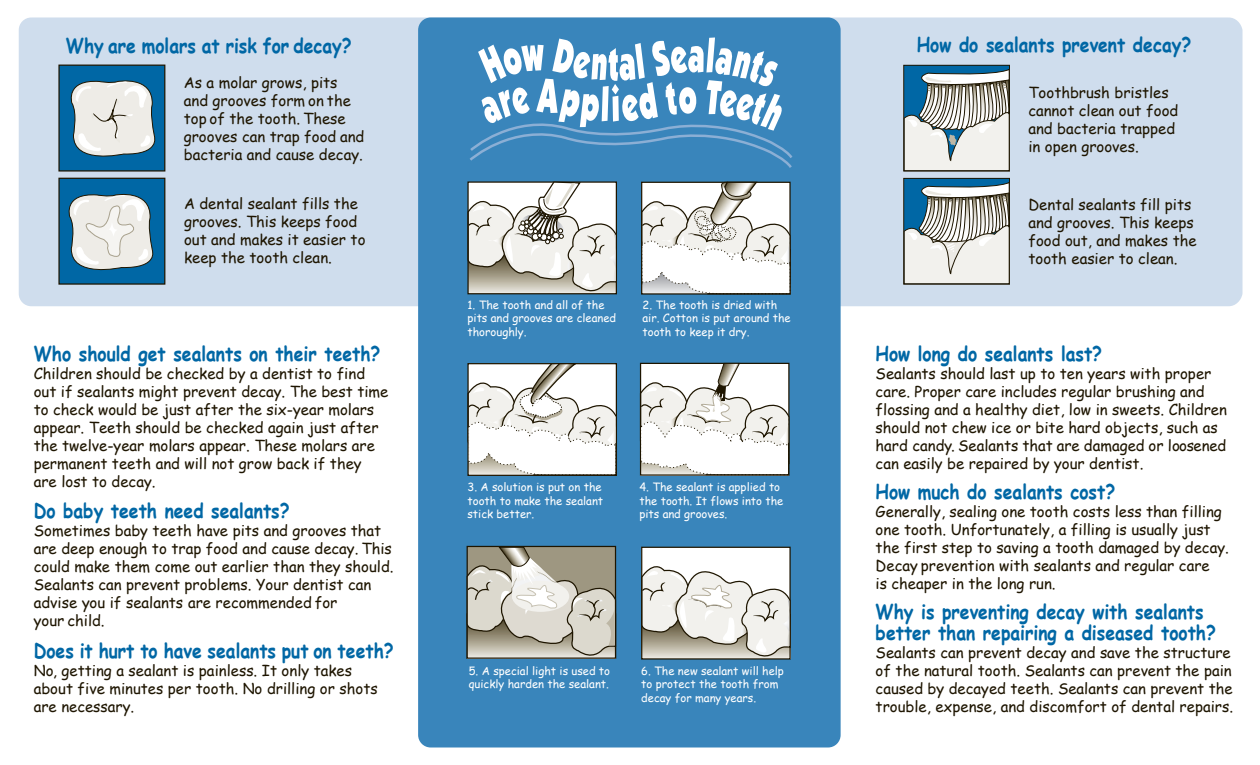
<style>
.page{position:relative;width:1260px;height:765px;background:#fff}
.page>*{position:absolute;margin:0;border:0;box-sizing:border-box;transform-origin:0 0}
.t1{font:700 20.12px/21px "Comic Sans MS";color:#0067a5;scale:.87 1}
.t2{font:15px/18px "Comic Sans MS";color:#1e1500}
.t3{font:11.25px/13.5px "Comic Sans MS";color:#fff}
</style>
<div class="page">
<div style="left:19px;top:18px;width:1223px;height:288px;background:#cfdded;border-radius:13px"></div>
<div style="left:418px;top:18px;width:423px;height:730px;background:#3985bb;border-radius:12px"></div>
<div style="left:642px;top:547px;width:148px;height:112px;background:#fff"></div>
<div style="left:641px;top:547px;width:150px;height:113px;border:1px solid #1e1500"></div>
<svg style="left:467px;top:363px;width:150px;height:113px;background:#e4e3df"></svg>
<svg style="left:641px;top:181px;width:150px;height:114px;background:#e0dfdc"></svg>
<svg style="left:639px;top:363px;width:151px;height:113px;background:#e5e4e1"></svg>
<svg style="left:469px;top:38px;width:324px;height:130px"></svg>
<svg style="left:641px;top:559px;width:150px;height:101px"></svg>
<svg style="left:467px;top:181px;width:150px;height:114px;background:#d2d1cb"></svg>
<svg style="left:904px;top:69px;width:106px;height:215px;background:#b0bcbf"></svg>
<div style="left:58px;top:65px;width:107px;height:107px;background:#0067a5;border:1px solid #1e1500"></div>
<div style="left:58px;top:178px;width:107px;height:107px;background:#0067a5;border:1px solid #1e1500"></div>
<svg style="left:68px;top:193px;width:86px;height:78px;background:#c0ced3"></svg>
<svg style="left:70px;top:80px;width:86px;height:77px;background:#c1ced2"></svg>
<svg style="left:466px;top:546px;width:151px;height:113px;background:#bbb7aa"></svg>
<h1 class="t1" style="left:66px;top:34px;width:330px">Why are molars at risk for decay?</h1>
<p class="t2" style="left:184px;top:73px;width:182px">As a molar grows, pits and grooves form on the top of the tooth. These grooves can trap food and bacteria and cause decay.</p>
<p class="t2" style="left:184px;top:194px;width:183px">A dental sealant fills the grooves. This keeps food out and makes it easier to keep the tooth clean.</p>
<h1 class="t1" style="left:34px;top:342px;width:400px">Who should get sealants on their teeth?</h1>
<p class="t2" style="left:34px;top:364px;width:356px">Children should be checked by a dentist to find out if sealants might prevent decay. The best time to check would be just after the six-year molars appear. Teeth should be checked again just after the twelve-year molars appear. These molars are permanent teeth and will not grow back if they are lost to decay.</p>
<h1 class="t1" style="left:34px;top:500px;width:296px">Do baby teeth need sealants?</h1>
<p class="t2" style="left:34px;top:521px;width:361px">Sometimes baby teeth have pits and grooves that are deep enough to trap food and cause decay. This could make them come out earlier than they should.<br>Sealants can prevent problems. Your dentist can advise you if sealants are recommended for<br>your child.</p>
<h1 class="t1" style="left:34px;top:640px;width:415px">Does it hurt to have sealants put on teeth?</h1>
<p class="t2" style="left:34px;top:661px;width:345px">No, getting a sealant is painless. It only takes about five minutes per tooth. No drilling or shots are necessary.</p>
<p class="t3" style="left:468px;top:298px;width:150px">1. The tooth and all of the pits and grooves are cleaned thoroughly.</p>
<p class="t3" style="left:643px;top:298px;width:150px">2. The tooth is dried with air. Cotton is put around the tooth to keep it dry.</p>
<p class="t3" style="left:468px;top:480px;width:137px">3. A solution is put on the tooth to make the sealant stick better.</p>
<p class="t3" style="left:639px;top:480px;width:146px">4. The sealant is applied to the tooth. It flows into the pits and grooves.</p>
<p class="t3" style="left:469px;top:664px;width:143px">5. A special light is used to quickly harden the sealant.</p>
<p class="t3" style="left:641px;top:664px;width:144px">6. The new sealant will help to protect the tooth from decay for many years.</p>
<h1 class="t1" style="left:917px;top:33px;width:317px">How do sealants prevent decay?</h1>
<p class="t2" style="left:1028px;top:83px;width:152px">Toothbrush bristles cannot clean out food and bacteria trapped in open grooves.</p>
<p class="t2" style="left:1028px;top:195px;width:170px">Dental sealants fill pits and grooves. This keeps food out, and makes the tooth easier to clean.</p>
<h1 class="t1" style="left:876px;top:342px;width:262px">How long do sealants last?</h1>
<p class="t2" style="left:876px;top:364px;width:353px">Sealants should last up to ten years with proper care. Proper care includes regular brushing and flossing and a healthy diet, low in sweets. Children should not chew ice or bite hard objects, such as hard candy. Sealants that are damaged or loosened can easily be repaired by your dentist.</p>
<h1 class="t1" style="left:876px;top:480px;width:277px">How much do sealants cost?</h1>
<p class="t2" style="left:876px;top:502px;width:355px">Generally, sealing one tooth costs less than filling one tooth. Unfortunately, a filling is usually just the first step to saving a tooth damaged by decay.<br>Decay prevention with sealants and regular care<br>is cheaper in the long run.</p>
<h1 class="t1" style="left:876px;top:600px;width:393px">Why is preventing decay with sealants better than repairing a diseased tooth?</h1>
<p class="t2" style="left:876px;top:643px;width:359px">Sealants can prevent decay and save the structure of the natural tooth. Sealants can prevent the pain caused by decayed teeth. Sealants can prevent the trouble, expense, and discomfort of dental repairs.</p>
</div>
